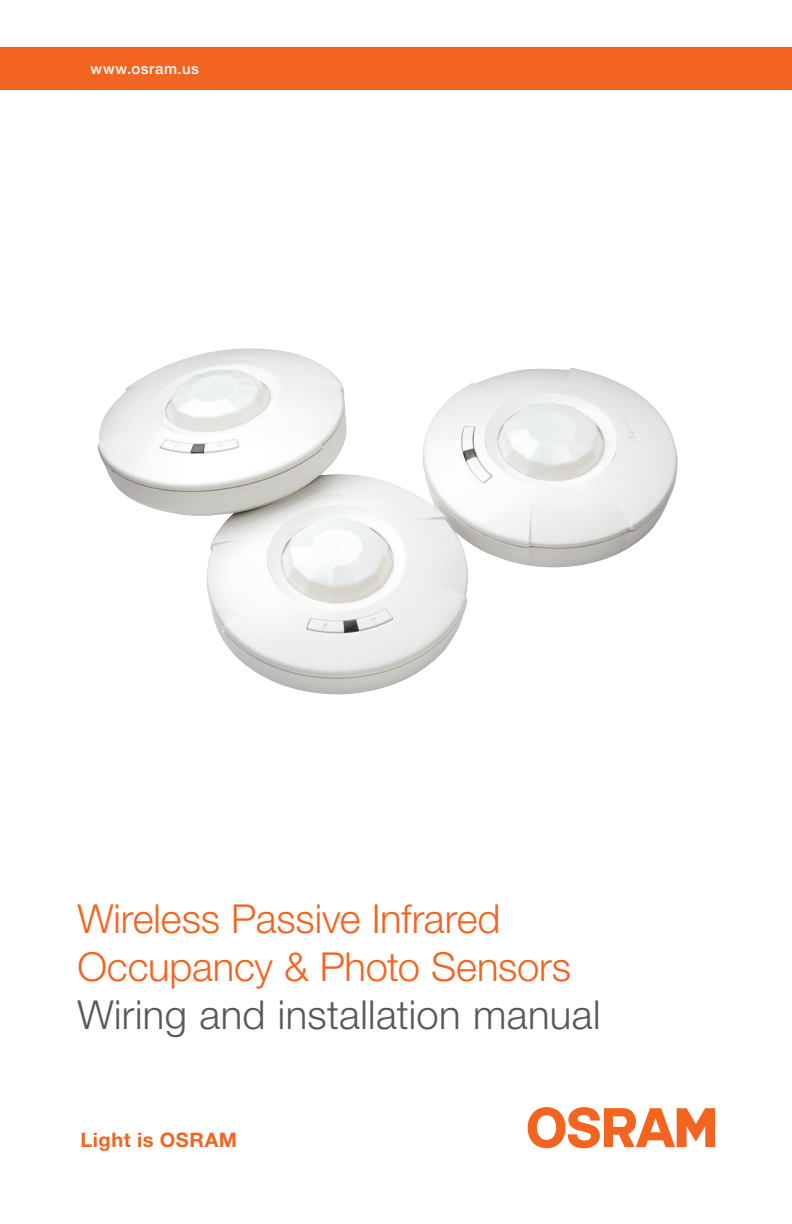
<style>
.page{position:relative;width:792px;height:1224px;background:#fff}
.page>*{position:absolute;margin:0;border:0;box-sizing:border-box;transform-origin:0 0}
.Letter_Headline_27{font:300 40px/48px "Helvetica Neue LT Pro";color:#f36421}
.t1{font:700 20px "Helvetica Neue LT Pro";letter-spacing:.03em;color:#f36421}
.A5_Cover_URL_Bandero{font:500 15px "Helvetica Neue LT Pro";letter-spacing:.04em;color:#fff}
.s1{color:#57585a}
</style>
<div class="page">
<div style="left:0;top:48px;width:792px;height:42px;background:#f36421"></div>
<svg style="left:528px;top:1107px;width:187px;height:41px"></svg>
<img style="left:97px;top:348px;width:581px;height:347px">
<p class="A5_Cover_URL_Bandero" style="left:91px;top:59px;width:110px">www.osram.us</p>
<p class="Letter_Headline_27" style="left:77px;top:894px;width:525px">Wireless Passive Infrared<br>Occupancy &amp; Photo Sensors<br><span class="s1">Wiring and installation manual</span></p>
<p class="t1" style="left:81px;top:1128px;width:158px">Light is OSRAM</p>
</div>
